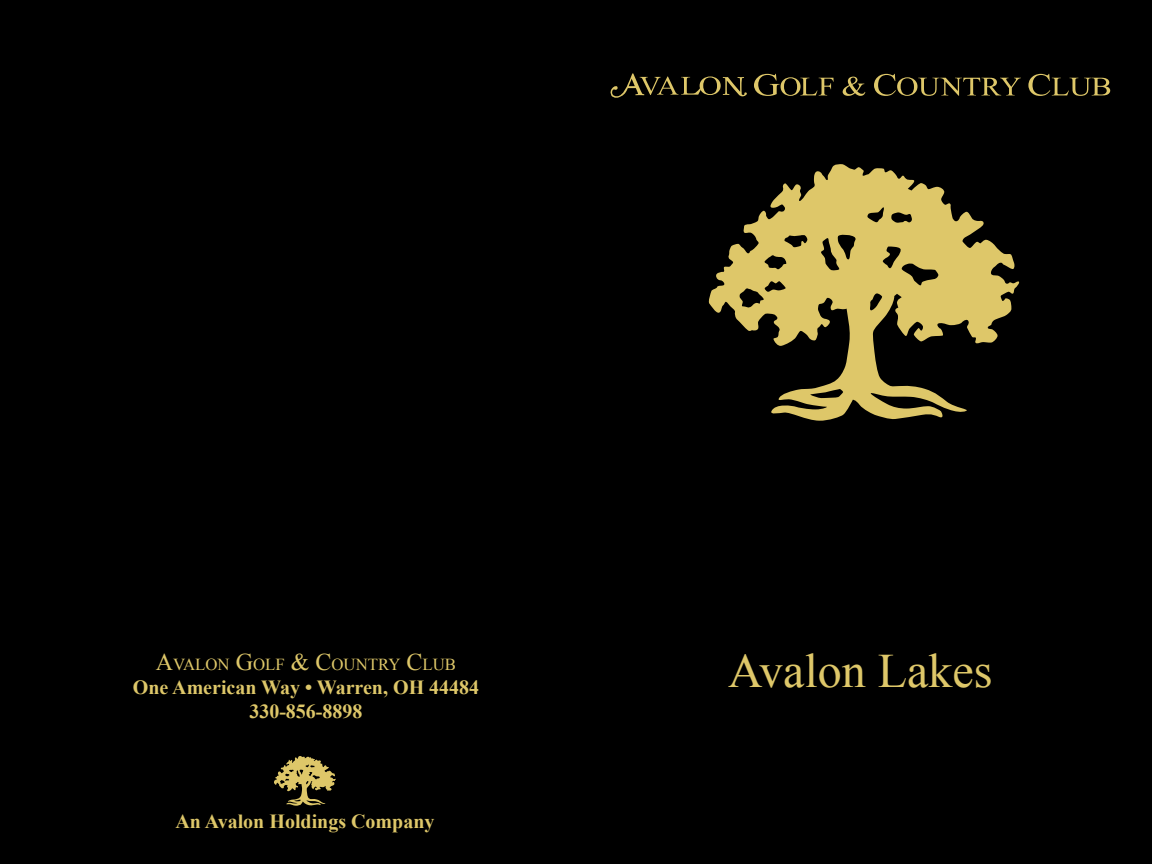
<style>
.page{position:relative;width:1152px;height:864px;background:#000}
.page>*{position:absolute;margin:0;border:0;box-sizing:border-box;transform-origin:0 0}
.t1{font:48px "Times New Roman";color:#dec769}
.t2{font:700 20px "Times New Roman";color:#dec769}
.t3{font:16.8px "Times New Roman";color:#dec769}
.s1{font-size:24px}
</style>
<div class="page">
<svg style="left:708px;top:164px;width:312px;height:257px"></svg>
<svg style="left:754px;top:74px;width:80px;height:22px"></svg>
<svg style="left:843px;top:77px;width:22px;height:19px"></svg>
<svg style="left:874px;top:74px;width:147px;height:22px"></svg>
<svg style="left:1028px;top:74px;width:82px;height:22px"></svg>
<svg style="left:610px;top:73px;width:137px;height:25px"></svg>
<svg style="left:274px;top:756px;width:62px;height:50px"></svg>
<p class="t3" style="left:156px;top:653px;width:302px"><span class="s1">A</span>VALON <span class="s1">G</span>OLF <span class="s1">&amp; C</span>OUNTRY <span class="s1">C</span>LUB</p>
<p class="t2" style="left:133px;top:674px;width:348px">One American Way • Warren, OH 44484</p>
<p class="t2" style="left:249px;top:698px;width:115px">330-856-8898</p>
<p class="t2" style="left:175px;top:807px;width:261px">An Avalon Holdings Company</p>
<p class="t1" style="left:728px;top:639px;width:266px">Avalon Lakes</p>
</div>
